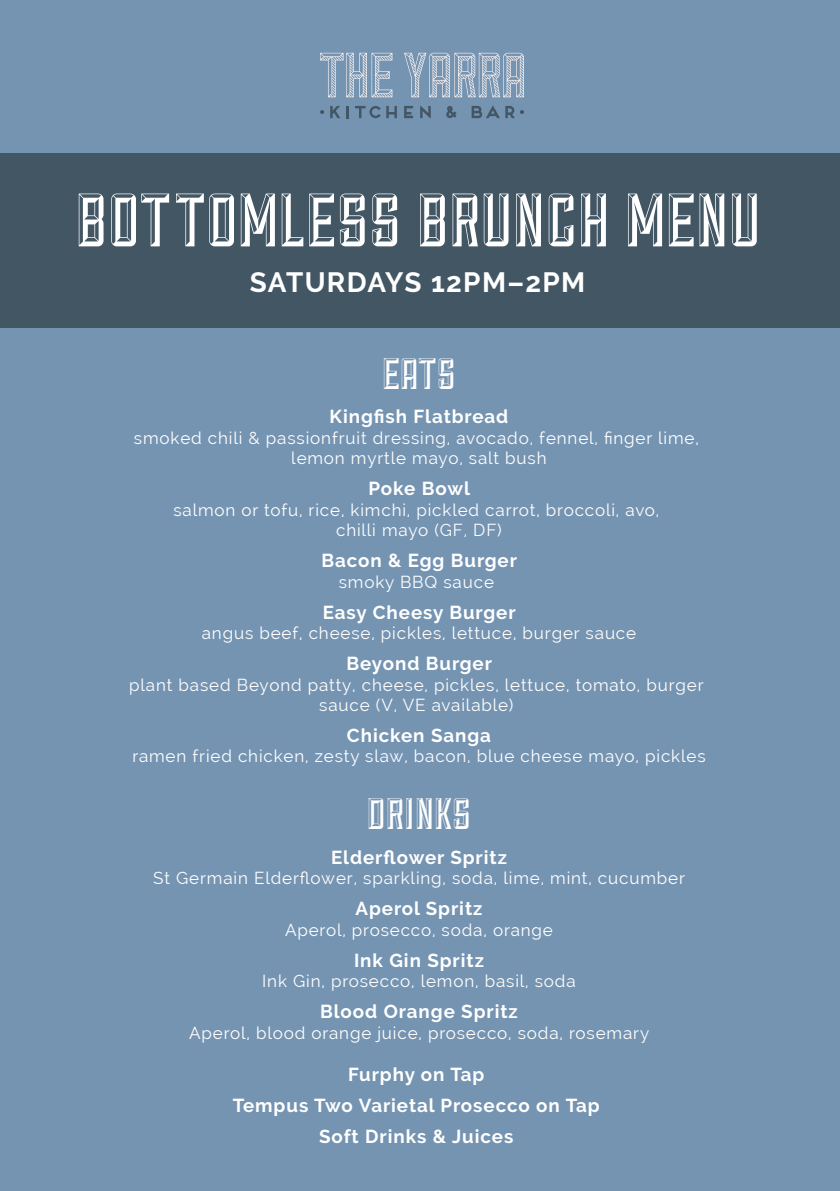
<style>
.page{position:relative;width:840px;height:1191px;background:#fff}
.page>*{position:absolute;margin:0;border:0;box-sizing:border-box;transform-origin:0 0}
.t1{font:75.4px "Sullivan Bevel";letter-spacing:.03em;color:#fff}
.t2{font:44.2px "Sullivan Bevel";letter-spacing:.02em;color:#fff}
.t3{font:700 27.8px "Raleway";letter-spacing:.05em;color:#fff}
.t4{font:700 18.8px/31px "Raleway";letter-spacing:.05em;color:#fff;text-align:center}
.t5{font:17px/20.4px "Raleway";letter-spacing:.05em;color:#fff;text-align:center}
</style>
<div class="page">
<div style="left:0;top:0;width:839px;height:1191px;background:#7594b2"></div>
<div style="left:0;top:153px;width:839px;height:175px;background:#435664"></div>
<svg style="left:320px;top:53px;width:72px;height:44px"></svg>
<svg style="left:404px;top:53px;width:119px;height:44px"></svg>
<svg style="left:320px;top:110px;width:4px;height:4px"></svg>
<svg style="left:330px;top:106px;width:10px;height:12px"></svg>
<svg style="left:346px;top:106px;width:3px;height:12px"></svg>
<svg style="left:355px;top:106px;width:25px;height:12px"></svg>
<svg style="left:386px;top:106px;width:10px;height:12px"></svg>
<svg style="left:404px;top:106px;width:9px;height:12px"></svg>
<svg style="left:420px;top:106px;width:10px;height:12px"></svg>
<svg style="left:446px;top:106px;width:10px;height:12px"></svg>
<svg style="left:471px;top:105px;width:28px;height:13px"></svg>
<svg style="left:505px;top:106px;width:18px;height:12px"></svg>
<h1 class="t1" style="left:76px;top:184px;width:683px">BOTTOMLESS BRUNCH MENU</h1>
<h3 class="t3" style="left:249px;top:266px;width:337px">SATURDAYS 12PM–2PM</h3>
<h2 class="t2" style="left:382px;top:352px;width:73px">EATS</h2>
<p class="t4" style="left:329px;top:401px;width:180px">Kingfish Flatbread</p>
<p class="t5" style="left:134px;top:427px;width:566px">smoked chili &amp; passionfruit dressing, avocado, fennel, finger lime, lemon myrtle mayo, salt bush</p>
<p class="t4" style="left:368px;top:473px;width:103px">Poke Bowl</p>
<p class="t5" style="left:173px;top:499px;width:487px">salmon or tofu, rice, kimchi, pickled carrot, broccoli, avo, chilli mayo (GF, DF)</p>
<p class="t4" style="left:321px;top:545px;width:197px">Bacon &amp; Egg Burger</p>
<p class="t5" style="left:338px;top:571px;width:157px">smoky BBQ sauce</p>
<p class="t4" style="left:322px;top:596px;width:194px">Easy Cheesy Burger</p>
<p class="t5" style="left:202px;top:623px;width:435px">angus beef, cheese, pickles, lettuce, burger sauce</p>
<p class="t4" style="left:346px;top:648px;width:147px">Beyond Burger</p>
<p class="t5" style="left:129px;top:674px;width:575px">plant based Beyond patty, cheese, pickles, lettuce, tomato, burger sauce (V, VE available)</p>
<p class="t4" style="left:347px;top:720px;width:145px">Chicken Sanga</p>
<p class="t5" style="left:132px;top:746px;width:574px">ramen fried chicken, zesty slaw, bacon, blue cheese mayo, pickles</p>
<h2 class="t2" style="left:367px;top:793px;width:104px">DRINKS</h2>
<p class="t4" style="left:331px;top:842px;width:177px">Elderflower Spritz</p>
<p class="t5" style="left:153px;top:868px;width:533px">St Germain Elderflower, sparkling, soda, lime, mint, cucumber</p>
<p class="t4" style="left:355px;top:893px;width:128px">Aperol Spritz</p>
<p class="t5" style="left:285px;top:919px;width:269px">Aperol, prosecco, soda, orange</p>
<p class="t4" style="left:354px;top:944px;width:131px">Ink Gin Spritz</p>
<p class="t5" style="left:262px;top:971px;width:315px">Ink Gin, prosecco, lemon, basil, soda</p>
<p class="t4" style="left:320px;top:996px;width:199px">Blood Orange Spritz</p>
<p class="t5" style="left:189px;top:1022px;width:461px">Aperol, blood orange juice, prosecco, soda, rosemary</p>
<p class="t4" style="left:232px;top:1059px;width:368px">Furphy on Tap<br>Tempus Two Varietal Prosecco on Tap<br>Soft Drinks &amp; Juices</p>
</div>
